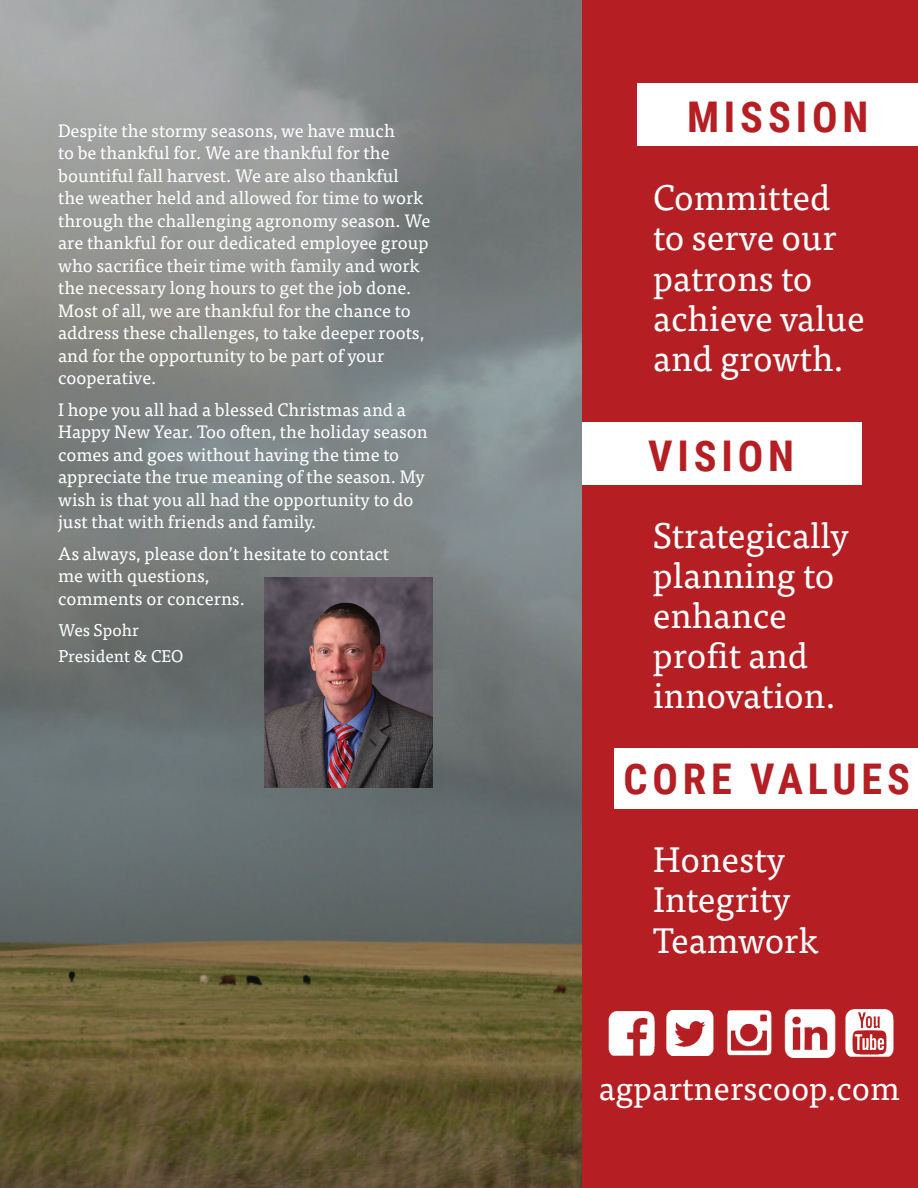
<style>
.page{position:relative;width:918px;height:1188px;background:#fff}
.page>*{position:absolute;margin:0;border:0;box-sizing:border-box;transform-origin:0 0}
.t1{font:700 42.3px "Roboto Condensed";letter-spacing:.115em;color:#b51f23}
.t2{font:35.4px/40px "Tisa Pro";color:#fff}
.t3{font:33px "Tisa Pro";color:#fff}
.t4{font:18px/22.5px "Tisa Pro";color:#fff}
.t5{font:16.95px/26px "Tisa Pro";color:#fff}
</style>
<div class="page">
<img style="left:0;top:0;width:582px;height:1188px">
<img style="left:264px;top:577px;width:168px;height:210px">
<div style="left:582px;top:0;width:336px;height:1188px;background:#b51f23"></div>
<div style="left:637px;top:83px;width:281px;height:62px;background:#fff"></div>
<div style="left:582px;top:422px;width:279px;height:62px;background:#fff"></div>
<div style="left:614px;top:749px;width:304px;height:60px;background:#fff"></div>
<img style="left:608px;top:1011px;width:106px;height:45px">
<img style="left:662px;top:1011px;width:2px;height:45px">
<img style="left:727px;top:1010px;width:45px;height:46px">
<img style="left:784px;top:1009px;width:52px;height:49px">
<img style="left:845px;top:1009px;width:49px;height:48px">
<p class="t4" style="left:58px;top:118px;width:374px">Despite the stormy seasons, we have much<br>to be thankful for. We are thankful for the bountiful fall harvest. We are also thankful<br>the weather held and allowed for time to work through the challenging agronomy season. We are thankful for our dedicated employee group who sacrifice their time with family and work the necessary long hours to get the job done.<br>Most of all, we are thankful for the chance to address these challenges, to take deeper roots, and for the opportunity to be part of your cooperative.</p>
<p class="t4" style="left:58px;top:397px;width:371px">I hope you all had a blessed Christmas and a Happy New Year. Too often, the holiday season comes and goes without having the time to appreciate the true meaning of the season. My wish is that you all had the opportunity to do just that with friends and family.</p>
<p class="t4" style="left:58px;top:541px;width:333px">As always, please don’t hesitate to contact me with questions,<br>comments or concerns.</p>
<p class="t5" style="left:58px;top:616px;width:126px">Wes Spohr<br>President &amp; CEO</p>
<h1 class="t1" style="left:687px;top:87px;width:183px">MISSION</h1>
<h2 class="t2" style="left:653px;top:176px;width:213px">Committed to serve our patrons to achieve value and growth.</h2>
<h1 class="t1" style="left:648px;top:426px;width:148px">VISION</h1>
<h2 class="t2" style="left:653px;top:514px;width:198px">Strategically planning to enhance profit and innovation.</h2>
<h1 class="t1" style="left:623px;top:750px;width:288px">CORE VALUES</h1>
<h2 class="t2" style="left:653px;top:838px;width:167px">Honesty<br>Integrity<br>Teamwork</h2>
<h3 class="t3" style="left:599px;top:1064px;width:302px">agpartnerscoop.com</h3>
</div>
